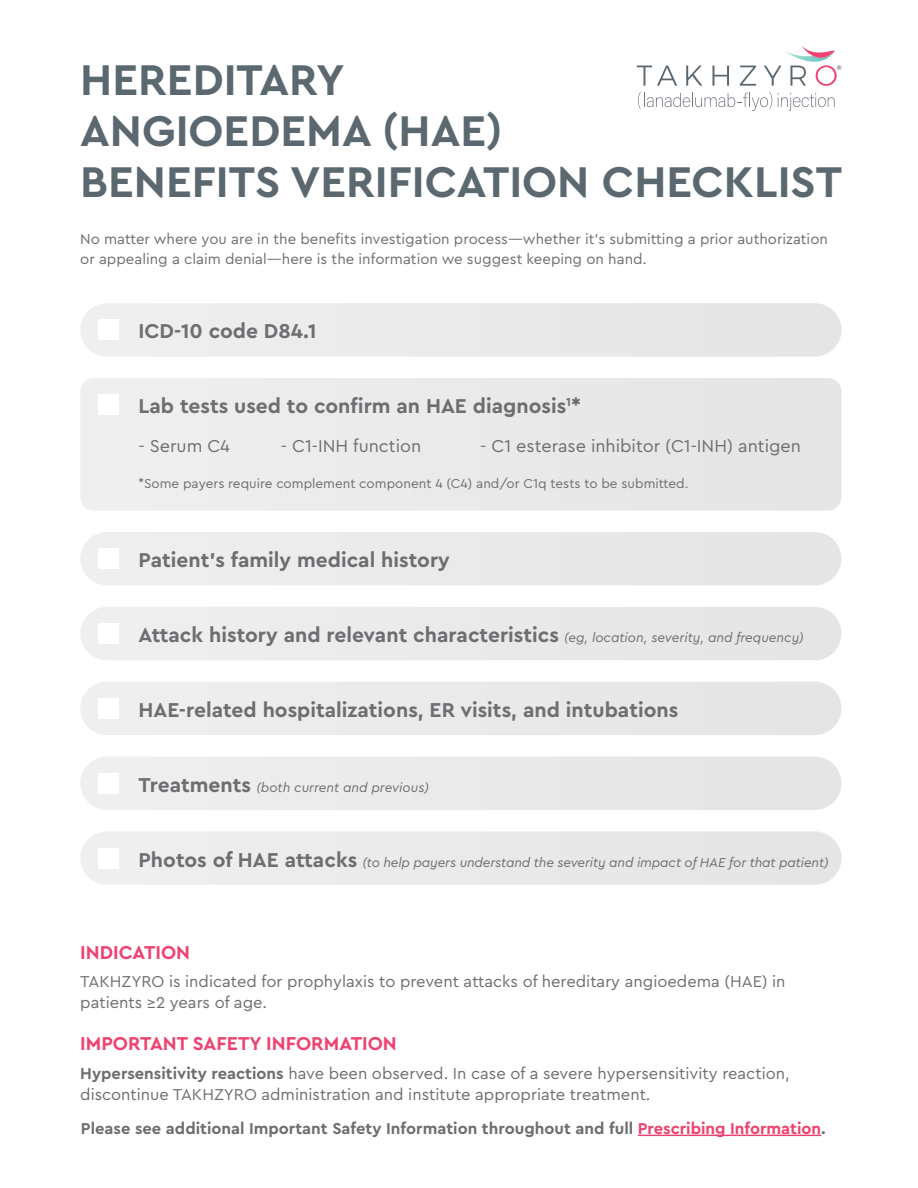
<style>
.page{position:relative;width:918px;height:1188px;background:#fff}
.page>*{position:absolute;margin:0;border:0;box-sizing:border-box;transform-origin:0 0}
.t1{font:700 45px/51px "Cera Pro";color:#5b6870}
.t2{font:700 21px "Cera Pro";color:#6d6e71}
.t3{font:700 19.5px "Cera Pro";color:#ef4270}
.t4{font:18px "Cera Pro";color:#6d6e71}
.t5{font:16.5px/21px "Cera Pro";color:#6d6e71}
.t6{font:700 16.5px "Cera Pro";color:#6d6e71}
.t7{font:15px/19.5px "Cera Pro";color:#6d6e71}
.t8{font:italic 13.5px "Cera Pro";letter-spacing:-.01em;color:#6d6e71}
.t9{font:13.5px "Cera Pro";color:#6d6e71}
.s1{font-weight:400;font-style:italic;font-size:13.5px}
.s2{font-weight:700;font-style:normal;font-size:21px}
.s3{font-weight:700}
.s4{color:#ef4270}
</style>
<div class="page">
<div style="left:80px;top:303px;width:762px;height:54px;background:#eaeaea;border-radius:27px"></div>
<div style="left:80px;top:378px;width:762px;height:133px;background:#eaeaeb"></div>
<div style="left:80px;top:532px;width:762px;height:53px;background:#eaeaea;border-radius:27px"></div>
<div style="left:80px;top:607px;width:762px;height:53px;background:#eaeaea;border-radius:27px"></div>
<div style="left:80px;top:757px;width:762px;height:53px;background:#eaeaea;border-radius:27px"></div>
<div style="left:80px;top:831px;width:762px;height:54px;background:#eaeaea;border-radius:27px"></div>
<div style="left:80px;top:682px;width:762px;height:53px;background:#eaeaea;border-radius:27px"></div>
<svg style="left:98px;top:320px;width:20px;height:20px"></svg>
<svg style="left:98px;top:394px;width:20px;height:21px"></svg>
<svg style="left:98px;top:548px;width:20px;height:21px"></svg>
<svg style="left:98px;top:623px;width:20px;height:21px"></svg>
<svg style="left:98px;top:773px;width:20px;height:21px"></svg>
<svg style="left:98px;top:848px;width:20px;height:20px"></svg>
<svg style="left:98px;top:698px;width:20px;height:21px"></svg>
<hr style="left:638px;top:1135px;width:183px;height:1px;background:#ef4270">
<svg style="left:637px;top:66px;width:40px;height:20px"></svg>
<svg style="left:686px;top:66px;width:16px;height:20px"></svg>
<svg style="left:712px;top:66px;width:17px;height:20px"></svg>
<svg style="left:740px;top:66px;width:16px;height:20px"></svg>
<svg style="left:638px;top:92px;width:134px;height:19px"></svg>
<svg style="left:778px;top:93px;width:57px;height:18px"></svg>
<svg style="left:764px;top:45px;width:77px;height:41px"></svg>
<h1 class="t1" style="left:80px;top:52px;width:763px">HEREDITARY<br>ANGIOEDEMA (HAE)<br>BENEFITS VERIFICATION CHECKLIST</h1>
<p class="t7" style="left:80px;top:229px;width:749px">No matter where you are in the benefits investigation process—whether it’s submitting a prior authorization or appealing a claim denial—here is the information we suggest keeping on hand.</p>
<p class="t2" style="left:138px;top:317px;width:180px">ICD-10 code D84.1</p>
<p class="t2" style="left:138px;top:392px;width:444px">Lab tests used to confirm an HAE diagnosis<sup>1</sup>*</p>
<p class="t4" style="left:138px;top:434px;width:93px">- Serum C4</p>
<p class="t4" style="left:281px;top:434px;width:142px">- C1-INH function</p>
<p class="t4" style="left:480px;top:434px;width:322px">- C1 esterase inhibitor (C1-INH) antigen</p>
<p class="t9" style="left:138px;top:475px;width:552px">*Some payers require complement component 4 (C4) and/or C1q tests to be submitted.</p>
<p class="t2" style="left:138px;top:546px;width:313px">Patient’s family medical history</p>
<p class="t2" style="left:138px;top:621px;width:667px">Attack history and relevant characteristics <span class="s1">(eg, location, severity, and frequency)</span></p>
<p class="t2" style="left:138px;top:696px;width:541px">HAE-related hospitalizations, ER visits, and intubations</p>
<p class="t8" style="left:138px;top:778px;width:292px"><span class="s2">Treatments</span> (both current and previous)</p>
<p class="t8" style="left:138px;top:853px;width:692px"><span class="s2">Photos of HAE attacks</span> (to help payers understand the severity and impact of HAE for that patient)</p>
<p class="t3" style="left:80px;top:939px;width:111px">INDICATION</p>
<p class="t5" style="left:80px;top:970px;width:707px">TAKHZYRO is indicated for prophylaxis to prevent attacks of hereditary angioedema (HAE) in patients ≥2 years of age.</p>
<p class="t3" style="left:80px;top:1031px;width:318px">IMPORTANT SAFETY INFORMATION</p>
<p class="t5" style="left:80px;top:1062px;width:711px"><span class="s3">Hypersensitivity reactions</span> have been observed. In case of a severe hypersensitivity reaction, discontinue TAKHZYRO administration and institute appropriate treatment.</p>
<p class="t6" style="left:81px;top:1117px;width:746px">Please see additional Important Safety Information throughout and full <span class="s4">Prescribing Information</span>.</p>
</div>
